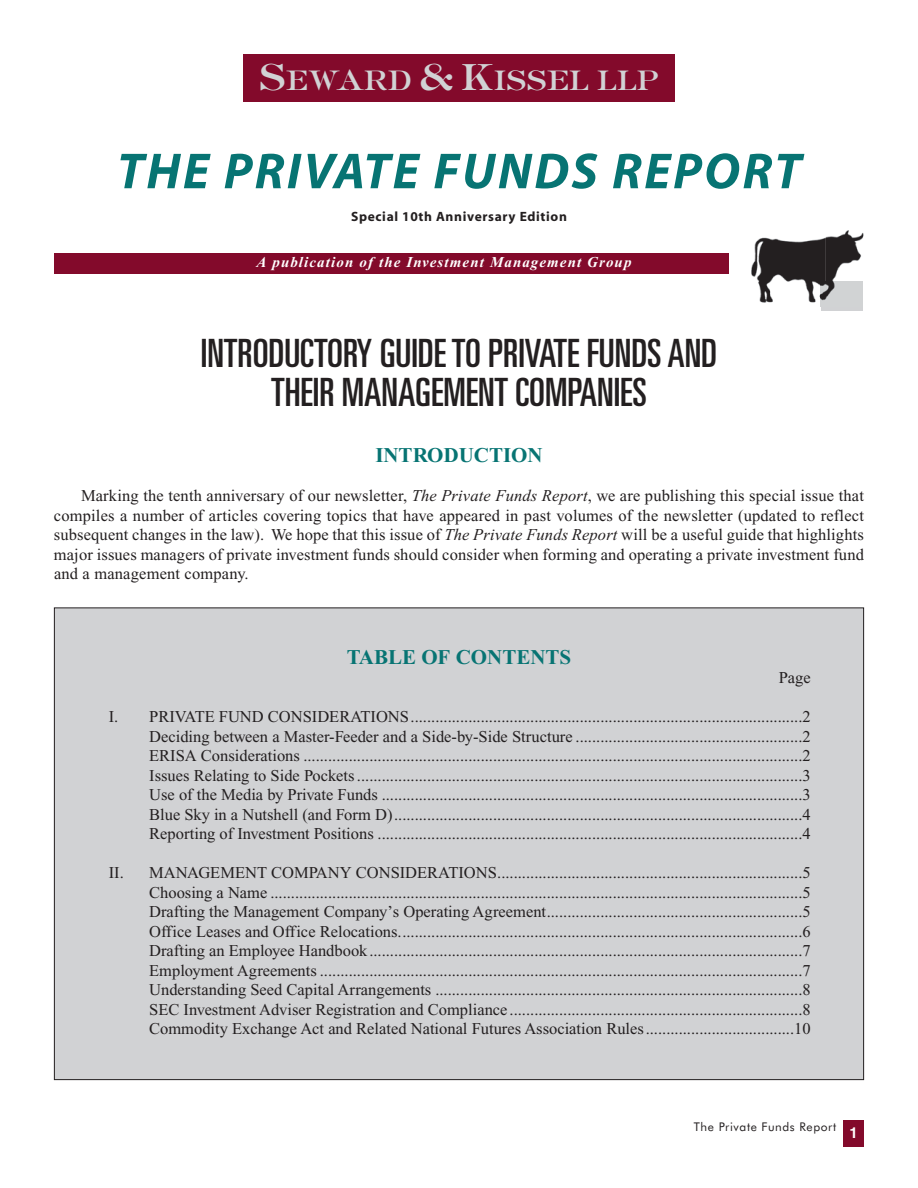
<style>
.page{position:relative;width:918px;height:1188px;background:#fff}
.page>*{position:absolute;margin:0;border:0;box-sizing:border-box;transform-origin:0 0}
.t1{font:italic 700 51px "Myriad";letter-spacing:.05em;color:#077473}
.t2{font:ultra-condensed 39px/39px "Univers";color:#231f20;text-align:center}
.t3{font:25.8px "AT Sackers Heavy Roman";color:#d1d2d4}
.t4{font:700 21px "Times New Roman";color:#077473}
.t5{font:16.5px/19.5px "Times New Roman";color:#231f20;text-align:justify}
.t6{font:italic 700 15px "Times New Roman";letter-spacing:.075em;color:#fff}
.t7{font:700 15px "Helvetica";color:#fff}
.t8{font:700 13.5px "Myriad";letter-spacing:.05em;color:#231f20}
.t9{font:12px "Futura BT";letter-spacing:.05em;color:#231f20}
.s1{font-size:34.5px}
.s2{font-style:italic}
</style>
<div class="page">
<div style="left:243px;top:54px;width:432px;height:47px;background:#830a2b"></div>
<div style="left:54px;top:254px;width:675px;height:20px;background:#830a2b"></div>
<div style="left:821px;top:281px;width:41px;height:30px;background:#d1d2d4"></div>
<img style="left:751px;top:230px;width:113px;height:77px">
<img style="left:821px;top:281px;width:41px;height:26px">
<div style="left:843px;top:1120px;width:21px;height:28px;background:#830a2b"></div>
<div style="left:54px;top:608px;width:810px;height:472px;background:#d1d2d4"></div>
<h3 class="t3" style="left:259px;top:66px;width:402px"><span class="s1">S</span>EWARD <span class="s1">&amp; K</span>ISSEL LLP</h3>
<h1 class="t1" style="left:117px;top:152px;width:686px">THE PRIVATE FUNDS REPORT</h1>
<p class="t8" style="left:351px;top:212px;width:217px">Special 10th Anniversary Edition</p>
<p class="t6" style="left:256px;top:257px;width:377px">A publication of the Investment Management Group</p>
<h2 class="t2" style="left:201px;top:337px;width:518px">INTRODUCTORY GUIDE TO PRIVATE FUNDS AND<br>THEIR MANAGEMENT COMPANIES</h2>
<p class="t4" style="left:375px;top:448px;width:169px">INTRODUCTION</p>
<p class="t5" style="left:54px;top:488px;width:812px;text-indent:27px">Marking the tenth anniversary of our newsletter, <span class="s2">The Private Funds Report</span>, we are publishing this special issue that compiles a number of articles covering topics that have appeared in past volumes of the newsletter (updated to reflect subsequent changes in the law). We hope that this issue of <span class="s2">The Private Funds Report</span> will be a useful guide that highlights major issues managers of private investment funds should consider when forming and operating a private investment fund and a management company.</p>
<p class="t4" style="left:347px;top:650px;width:226px">TABLE OF CONTENTS</p>
<p class="t5" style="left:779px;top:670px;width:33px">Page</p>
<p class="t5" style="left:149px;top:709px;width:663px;text-indent:-40px">I. PRIVATE FUND CONSIDERATIONS...............................................................................................2<br>Deciding between a Master-Feeder and a Side-by-Side Structure .......................................................2<br>ERISA Considerations .........................................................................................................................2<br>Issues Relating to Side Pockets ............................................................................................................3<br>Use of the Media by Private Funds ......................................................................................................3<br>Blue Sky in a Nutshell (and Form D)...................................................................................................4<br>Reporting of Investment Positions .......................................................................................................4</p>
<p class="t5" style="left:149px;top:865px;width:663px;text-indent:-40px">II. MANAGEMENT COMPANY CONSIDERATIONS..........................................................................5<br>Choosing a Name .................................................................................................................................5<br>Drafting the Management Company’s Operating Agreement..............................................................5<br>Office Leases and Office Relocations..................................................................................................6<br>Drafting an Employee Handbook.........................................................................................................7<br>Employment Agreements .....................................................................................................................7<br>Understanding Seed Capital Arrangements .........................................................................................8<br>SEC Investment Adviser Registration and Compliance.......................................................................8<br>Commodity Exchange Act and Related National Futures Association Rules....................................10</p>
<p class="t9" style="left:694px;top:1122px;width:144px">The Private Funds Report</p>
<p class="t7" style="left:850px;top:1127px;width:10px">1</p>
</div>
